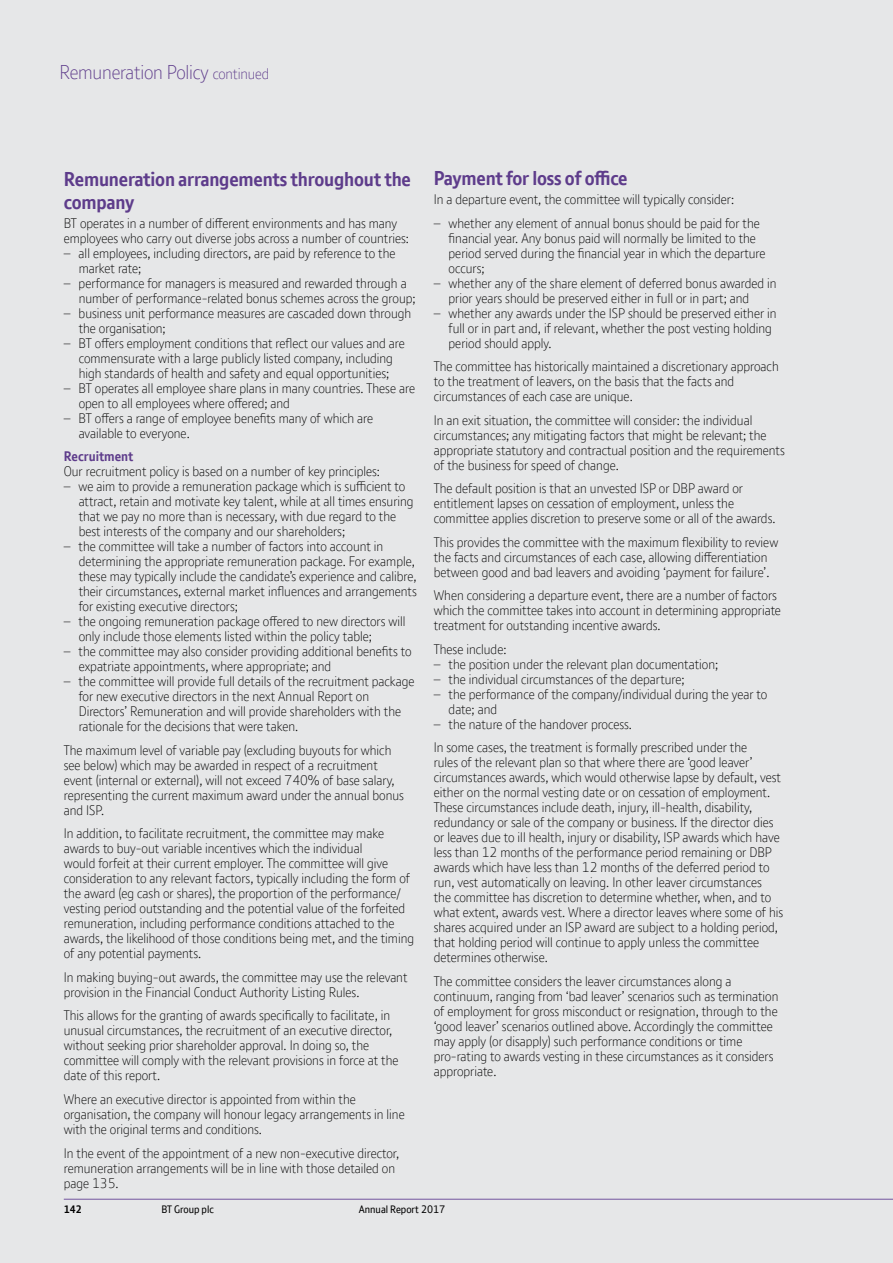
<style>
.page{position:relative;width:893px;height:1263px;background:#e6e7e8}
.page>*{position:absolute;margin:0;border:0;box-sizing:border-box;transform-origin:0 0}
.Feature_heading_styl{font:700 19.5px/22.5px "BT Font";letter-spacing:-.01em;color:#5e3c8b}
.Secondary_intro_styl{font:300 19.5px "BT Font";letter-spacing:-.01em;color:#5e3c8b}
.Body_Copy{font:300 13.5px/15px "BT Font";color:#000}
.body_copy_hyphens{font:300 13.5px/15px "BT Font";color:#000}
.body_copy_hyphens_la{font:300 13.5px/15px "BT Font";color:#000}
.Level_one_subhead{font:700 13.5px "BT Font";color:#5e3c8b}
.t1{font:10.5px "BT Font";color:#000}
.t2{font:700 10.5px "BT Font";color:#000}
.s1{font-size:15px}
</style>
<div class="page">
<hr style="left:64px;top:1199px;width:829px;height:1px;background:#73549e">
<p class="Secondary_intro_styl" style="left:60px;top:59px;width:211px">Remuneration Policy <span class="s1">continued</span></p>
<p class="Feature_heading_styl" style="left:64px;top:168px;width:349px">Remuneration arrangements throughout the company</p>
<p class="Body_Copy" style="left:64px;top:215px;width:347px">BT operates in a number of different environments and has many employees who carry out diverse jobs across a number of countries:</p>
<p class="body_copy_hyphens" style="left:79px;top:245px;width:318px;text-indent:-15px">– all employees, including directors, are paid by reference to the market rate;</p>
<p class="body_copy_hyphens" style="left:79px;top:275px;width:338px;text-indent:-15px">– performance for managers is measured and rewarded through a number of performance-related bonus schemes across the group;</p>
<p class="body_copy_hyphens" style="left:79px;top:305px;width:334px;text-indent:-15px">– business unit performance measures are cascaded down through the organisation;</p>
<p class="body_copy_hyphens" style="left:64px;top:335px;width:343px;text-align:center">– BT offers employment conditions that reflect our values and are commensurate with a large publicly listed company, including<br>high standards of health and safety and equal opportunities;</p>
<p class="body_copy_hyphens" style="left:79px;top:380px;width:338px;text-indent:-15px">– BT operates all employee share plans in many countries. These are open to all employees where offered; and</p>
<p class="body_copy_hyphens" style="left:79px;top:410px;width:296px;text-indent:-15px">– BT offers a range of employee benefits many of which are available to everyone.</p>
<p class="Level_one_subhead" style="left:64px;top:448px;width:71px">Recruitment</p>
<p class="Body_Copy" style="left:64px;top:464px;width:318px">Our recruitment policy is based on a number of key principles:</p>
<p class="body_copy_hyphens" style="left:79px;top:479px;width:336px;text-indent:-15px">– we aim to provide a remuneration package which is sufficient to attract, retain and motivate key talent, while at all times ensuring that we pay no more than is necessary, with due regard to the best interests of the company and our shareholders;</p>
<p class="body_copy_hyphens" style="left:79px;top:539px;width:340px;text-indent:-15px">– the committee will take a number of factors into account in determining the appropriate remuneration package. For example, these may typically include the candidate’s experience and calibre, their circumstances, external market influences and arrangements for existing executive directors;</p>
<p class="body_copy_hyphens" style="left:79px;top:614px;width:328px;text-indent:-15px">– the ongoing remuneration package offered to new directors will only include those elements listed within the policy table;</p>
<p class="body_copy_hyphens" style="left:79px;top:644px;width:334px;text-indent:-15px">– the committee may also consider providing additional benefits to expatriate appointments, where appropriate; and</p>
<p class="body_copy_hyphens_la" style="left:79px;top:674px;width:337px;text-indent:-15px">– the committee will provide full details of the recruitment package for new executive directors in the next Annual Report on Directors’ Remuneration and will provide shareholders with the rationale for the decisions that were taken.</p>
<p class="Body_Copy" style="left:64px;top:742px;width:342px">The maximum level of variable pay (excluding buyouts for which see below) which may be awarded in respect of a recruitment event (internal or external), will not exceed 740% of base salary, representing the current maximum award under the annual bonus and ISP.</p>
<p class="Body_Copy" style="left:64px;top:826px;width:352px">In addition, to facilitate recruitment, the committee may make awards to buy-out variable incentives which the individual<br>would forfeit at their current employer. The committee will give consideration to any relevant factors, typically including the form of the award (eg cash or shares), the proportion of the performance/ vesting period outstanding and the potential value of the forfeited remuneration, including performance conditions attached to the awards, the likelihood of those conditions being met, and the timing of any potential payments.</p>
<p class="Body_Copy" style="left:64px;top:969px;width:345px">In making buying-out awards, the committee may use the relevant provision in the Financial Conduct Authority Listing Rules.</p>
<p class="Body_Copy" style="left:64px;top:1008px;width:336px">This allows for the granting of awards specifically to facilitate, in unusual circumstances, the recruitment of an executive director, without seeking prior shareholder approval. In doing so, the committee will comply with the relevant provisions in force at the date of this report.</p>
<p class="Body_Copy" style="left:64px;top:1091px;width:342px">Where an executive director is appointed from within the organisation, the company will honour legacy arrangements in line with the original terms and conditions.</p>
<p class="Body_Copy" style="left:64px;top:1145px;width:337px">In the event of the appointment of a new non-executive director, remuneration arrangements will be in line with those detailed on page 135.</p>
<p class="Feature_heading_styl" style="left:434px;top:167px;width:195px">Payment for loss of office</p>
<p class="Body_Copy" style="left:434px;top:192px;width:302px">In a departure event, the committee will typically consider:</p>
<p class="body_copy_hyphens" style="left:449px;top:215px;width:318px;text-indent:-15px">– whether any element of annual bonus should be paid for the financial year. Any bonus paid will normally be limited to the period served during the financial year in which the departure occurs;</p>
<p class="body_copy_hyphens" style="left:449px;top:275px;width:330px;text-indent:-15px">– whether any of the share element of deferred bonus awarded in prior years should be preserved either in full or in part; and</p>
<p class="body_copy_hyphens_la" style="left:449px;top:305px;width:329px;text-indent:-15px">– whether any awards under the ISP should be preserved either in full or in part and, if relevant, whether the post vesting holding period should apply.</p>
<p class="Body_Copy" style="left:434px;top:359px;width:347px">The committee has historically maintained a discretionary approach to the treatment of leavers, on the basis that the facts and circumstances of each case are unique.</p>
<p class="Body_Copy" style="left:434px;top:412px;width:353px">In an exit situation, the committee will consider: the individual circumstances; any mitigating factors that might be relevant; the appropriate statutory and contractual position and the requirements of the business for speed of change.</p>
<p class="Body_Copy" style="left:434px;top:481px;width:343px">The default position is that an unvested ISP or DBP award or entitlement lapses on cessation of employment, unless the committee applies discretion to preserve some or all of the awards.</p>
<p class="Body_Copy" style="left:434px;top:534px;width:346px">This provides the committee with the maximum flexibility to review the facts and circumstances of each case, allowing differentiation between good and bad leavers and avoiding ‘payment for failure’.</p>
<p class="Body_Copy" style="left:434px;top:588px;width:349px">When considering a departure event, there are a number of factors which the committee takes into account in determining appropriate treatment for outstanding incentive awards.</p>
<p class="Body_Copy" style="left:434px;top:641px;width:74px">These include:</p>
<p class="body_copy_hyphens" style="left:434px;top:656px;width:286px">– the position under the relevant plan documentation;</p>
<p class="body_copy_hyphens" style="left:434px;top:671px;width:252px">– the individual circumstances of the departure;</p>
<p class="body_copy_hyphens" style="left:449px;top:686px;width:320px;text-indent:-15px">– the performance of the company/individual during the year to date; and</p>
<p class="body_copy_hyphens_la" style="left:434px;top:716px;width:200px">– the nature of the handover process.</p>
<p class="Body_Copy" style="left:434px;top:740px;width:351px">In some cases, the treatment is formally prescribed under the<br>rules of the relevant plan so that where there are ‘good leaver’ circumstances awards, which would otherwise lapse by default, vest either on the normal vesting date or on cessation of employment.<br>These circumstances include death, injury, ill-health, disability, redundancy or sale of the company or business. If the director dies or leaves due to ill health, injury or disability, ISP awards which have less than 12 months of the performance period remaining or DBP awards which have less than 12 months of the deferred period to run, vest automatically on leaving. In other leaver circumstances<br>the committee has discretion to determine whether, when, and to what extent, awards vest. Where a director leaves where some of his shares acquired under an ISP award are subject to a holding period, that holding period will continue to apply unless the committee determines otherwise.</p>
<p class="Body_Copy" style="left:434px;top:973px;width:346px">The committee considers the leaver circumstances along a continuum, ranging from ‘bad leaver’ scenarios such as termination of employment for gross misconduct or resignation, through to the ‘good leaver’ scenarios outlined above. Accordingly the committee may apply (or disapply) such performance conditions or time pro-rating to awards vesting in these circumstances as it considers appropriate.</p>
<p class="t2" style="left:64px;top:1202px;width:20px">142</p>
<p class="t1" style="left:161px;top:1202px;width:54px">BT Group plc</p>
<p class="t1" style="left:359px;top:1202px;width:88px">Annual Report 2017</p>
</div>
